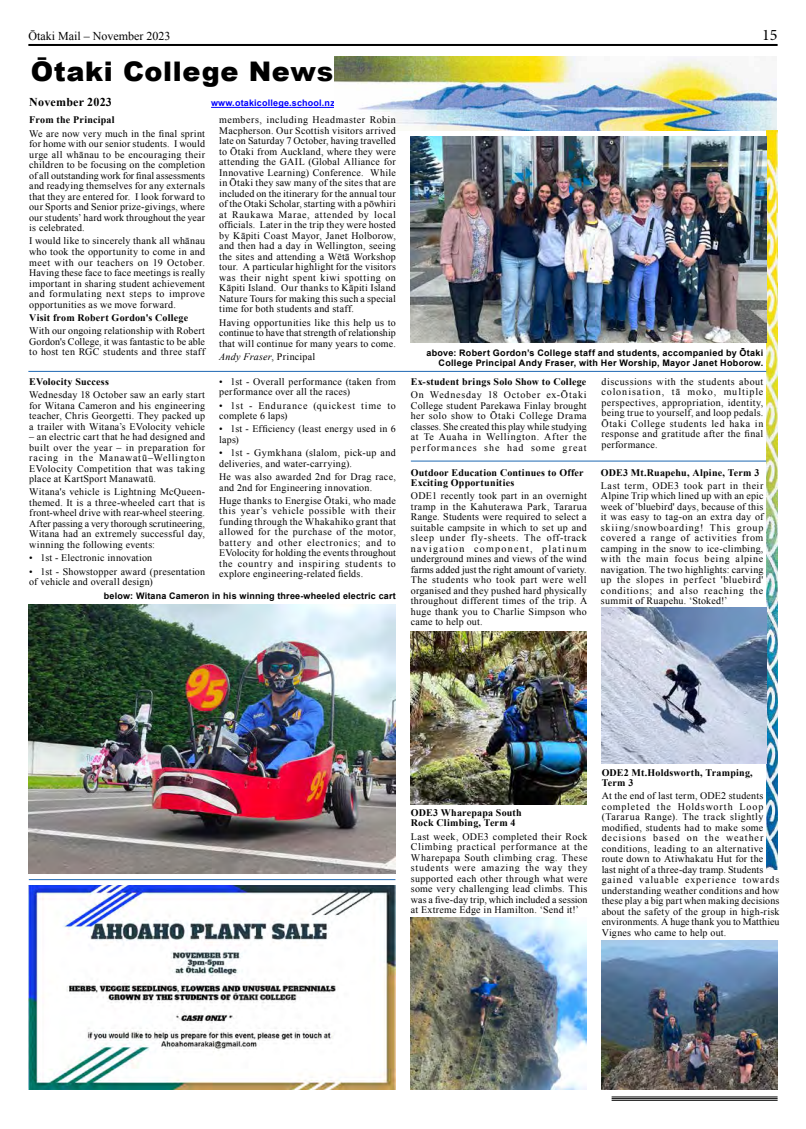
<style>
.page{position:relative;width:806px;height:1129px;background:#fff}
.page>*{position:absolute;margin:0;border:0;box-sizing:border-box;transform-origin:0 0}
.t1{font:900 27px "Arial";letter-spacing:.025em;color:#000}
.t2{font:16px "Minion Pro";color:#000}
.t3{font:12px "Times New Roman";color:#000}
.t4{font:700 12px "Times New Roman";letter-spacing:.015em;color:#000}
.t5{font:10px/10.5px "Times New Roman";letter-spacing:.025em;color:#000;text-align:justify}
.t6{font:700 10px/10.5px "Times New Roman";letter-spacing:.02em;color:#000}
.t7{font:10px/10.5px "Times New Roman";letter-spacing:.07em;color:#000}
.t8{font:italic 10px "Times New Roman";letter-spacing:.025em;color:#000}
.t9{font:700 9px/10px "Arial";letter-spacing:.03em;color:#000;text-align:right}
.t10{font:700 9px "Arial";letter-spacing:.02em;color:#00f}
.s1{font-style:normal}
</style>
<div class="page">
<hr style="left:611px;top:1096px;width:166px;height:1px;background:#000">
<hr style="left:611px;top:1098px;width:166px;height:1px;background:#000">
<hr style="left:611px;top:1099px;width:166px;height:1px;background:#000">
<hr style="left:28px;top:44px;width:749px;height:2px;background:#000">
<hr style="left:211px;top:107px;width:123px;height:1px;background:#00f">
<img style="left:334px;top:57px;width:442px;height:73px">
<img style="left:765px;top:130px;width:12px;height:739px">
<hr style="left:28px;top:371px;width:737px;height:1px;background:#1e68b3">
<hr style="left:29px;top:879px;width:366px;height:1px;background:#1e68b3">
<img style="left:410px;top:136px;width:355px;height:206px">
<img style="left:28px;top:604px;width:367px;height:269px">
<img style="left:28px;top:885px;width:367px;height:204px">
<hr style="left:410px;top:461px;width:355px;height:1px;background:#1e68b3">
<img style="left:410px;top:631px;width:176px;height:173px">
<img style="left:410px;top:917px;width:176px;height:172px">
<img style="left:601px;top:607px;width:164px;height:156px">
<img style="left:601px;top:940px;width:176px;height:149px">
<p class="t3" style="left:28px;top:28px;width:143px">Ōtaki Mail – November 2023</p>
<h2 class="t2" style="left:761px;top:24px;width:17px">15</h2>
<h1 class="t1" style="left:31px;top:51px;width:304px">Ōtaki College News</h1>
<p class="t4" style="left:29px;top:94px;width:84px">November 2023</p>
<p class="t10" style="left:211px;top:97px;width:125px">www.otakicollege.school.nz</p>
<p class="t6" style="left:29px;top:114px;width:87px">From the Principal</p>
<p class="t5" style="left:29px;top:128px;width:177px">We are now very much in the final sprint for home with our senior students. I would urge all whānau to be encouraging their children to be focusing on the completion of all outstanding work for final assessments and readying themselves for any externals that they are entered for. I look forward to our Sports and Senior prize-givings, where our students’ hard work throughout the year is celebrated.</p>
<p class="t5" style="left:29px;top:236px;width:177px">I would like to sincerely thank all whānau who took the opportunity to come in and meet with our teachers on 19 October.<br>Having these face to face meetings is really important in sharing student achievement and formulating next steps to improve opportunities as we move forward.</p>
<p class="t6" style="left:29px;top:312px;width:160px">Visit from Robert Gordon's College</p>
<p class="t5" style="left:29px;top:325px;width:177px">With our ongoing relationship with Robert Gordon's College, it was fantastic to be able to host ten RGC students and three staff</p>
<p class="t5" style="left:219px;top:114px;width:178px">members, including Headmaster Robin Macpherson. Our Scottish visitors arrived late on Saturday 7 October, having travelled to Ōtaki from Auckland, where they were attending the GAIL (Global Alliance for Innovative Learning) Conference. While in Ōtaki they saw many of the sites that are included on the itinerary for the annual tour of the Otaki Scholar, starting with a pōwhiri at Raukawa Marae, attended by local officials. Later in the trip they were hosted by Kāpiti Coast Mayor, Janet Holborow, and then had a day in Wellington, seeing the sites and attending a Wētā Workshop tour. A particular highlight for the visitors was their night spent kiwi spotting on Kāpiti Island. Our thanks to Kāpiti Island Nature Tours for making this such a special time for both students and staff.</p>
<p class="t5" style="left:219px;top:317px;width:178px">Having opportunities like this help us to continue to have that strength of relationship that will continue for many years to come.</p>
<p class="t8" style="left:219px;top:350px;width:97px">Andy Fraser<span class="s1">, Principal</span></p>
<p class="t9" style="left:426px;top:348px;width:338px">above: Robert Gordon’s College staff and students, accompanied by Ōtaki<br>College Principal Andy Fraser, with Her Worship, Mayor Janet Hoborow.</p>
<p class="t5" style="left:219px;top:376px;width:178px">• 1st - Overall performance (taken from performance over all the races)</p>
<p class="t7" style="left:219px;top:399px;width:178px">• 1st - Endurance (quickest time to complete 6 laps)</p>
<p class="t5" style="left:219px;top:423px;width:178px">• 1st - Efficiency (least energy used in 6 laps)</p>
<p class="t5" style="left:219px;top:447px;width:178px">• 1st - Gymkhana (slalom, pick-up and deliveries, and water-carrying).</p>
<p class="t5" style="left:219px;top:471px;width:178px">He was also awarded 2nd for Drag race, and 2nd for Engineering innovation.</p>
<p class="t5" style="left:219px;top:495px;width:178px">Huge thanks to Energise Ōtaki, who made this yearʼs vehicle possible with their funding through the Whakahiko grant that allowed for the purchase of the motor, battery and other electronics; and to EVolocity for holding the events throughout the country and inspiring students to explore engineering-related fields.</p>
<p class="t9" style="left:104px;top:590px;width:293px">below: Witana Cameron in his winning three-wheeled electric cart</p>
<p class="t6" style="left:29px;top:376px;width:81px">EVolocity Success</p>
<p class="t5" style="left:29px;top:389px;width:177px">Wednesday 18 October saw an early start for Witana Cameron and his engineering teacher, Chris Georgetti. They packed up a trailer with Witanaʼs EVolocity vehicle</p>
<p class="t5" style="left:29px;top:431px;width:177px">– an electric cart that he had designed and built over the year – in preparation for racing in the Manawatū–Wellington EVolocity Competition that was taking place at KartSport Manawatū.</p>
<p class="t5" style="left:29px;top:486px;width:177px">Witana's vehicle is Lightning McQueen&shy;themed. It is a three-wheeled cart that is front-wheel drive with rear-wheel steering.<br>After passing a very thorough scrutineering, Witana had an extremely successful day, winning the following events:</p>
<p class="t5" style="left:29px;top:552px;width:124px">• 1st - Electronic innovation</p>
<p class="t5" style="left:29px;top:565px;width:177px">• 1st - Showstopper award (presentation of vehicle and overall design)</p>
<p class="t6" style="left:410px;top:376px;width:177px">Ex-student brings Solo Show to College</p>
<p class="t5" style="left:410px;top:389px;width:177px">On Wednesday 18 October ex-Ōtaki College student Parekawa Finlay brought her solo show to Ōtaki College Drama classes. She created this play while studying at Te Auaha in Wellington. After the performances she had some great</p>
<p class="t6" style="left:410px;top:466px;width:174px">Outdoor Education Continues to Offer<br>Exciting Opportunities</p>
<p class="t5" style="left:410px;top:490px;width:178px">ODE1 recently took part in an overnight tramp in the Kahuterawa Park, Tararua Range. Students were required to select a suitable campsite in which to set up and sleep under fly-sheets. The off-track navigation component, platinum underground mines and views of the wind farms added just the right amount of variety.<br>The students who took part were well organised and they pushed hard physically throughout different times of the trip. A huge thank you to Charlie Simpson who came to help out.</p>
<p class="t5" style="left:601px;top:376px;width:163px">discussions with the students about colonisation, tā moko, multiple perspectives, appropriation, identity, being true to yourself, and loop pedals.<br>Ōtaki College students led haka in response and gratitude after the final performance.</p>
<p class="t6" style="left:600px;top:466px;width:160px">ODE3 Mt.Ruapehu, Alpine, Term 3</p>
<p class="t5" style="left:600px;top:480px;width:164px">Last term, ODE3 took part in their Alpine Trip which lined up with an epic week of 'bluebird' days, because of this it was easy to tag-on an extra day of skiing/snowboarding! This group covered a range of activities from camping in the snow to ice-climbing, with the main focus being alpine navigation. The two highlights: carving up the slopes in perfect 'bluebird' conditions; and also reaching the summit of Ruapehu. ʻStoked!ʼ</p>
<p class="t6" style="left:410px;top:807px;width:112px">ODE3 Wharepapa South<br>Rock Climbing, Term 4</p>
<p class="t5" style="left:410px;top:830px;width:178px">Last week, ODE3 completed their Rock Climbing practical performance at the Wharepapa South climbing crag. These students were amazing the way they supported each other through what were some very challenging lead climbs. This was a five-day trip, which included a session at Extreme Edge in Hamilton. ʻSend it!ʼ</p>
<p class="t6" style="left:601px;top:766px;width:152px">ODE2 Mt.Holdsworth, Tramping,<br>Term 3</p>
<p class="t5" style="left:601px;top:790px;width:179px;text-align:left">At the end of last term, ODE2 students completed the Holdsworth Loop (Tararua Range). The track slightly modified, students had to make some decisions based on the weather conditions, leading to an alternative route down to Atiwhakatu Hut for the last night of a three-day tramp. Students gained valuable experience towards understanding weather conditions and how these play a big part when making decisions about the safety of the group in high-risk environments. A huge thank you to Matthieu Vignes who came to help out.</p>
</div>
